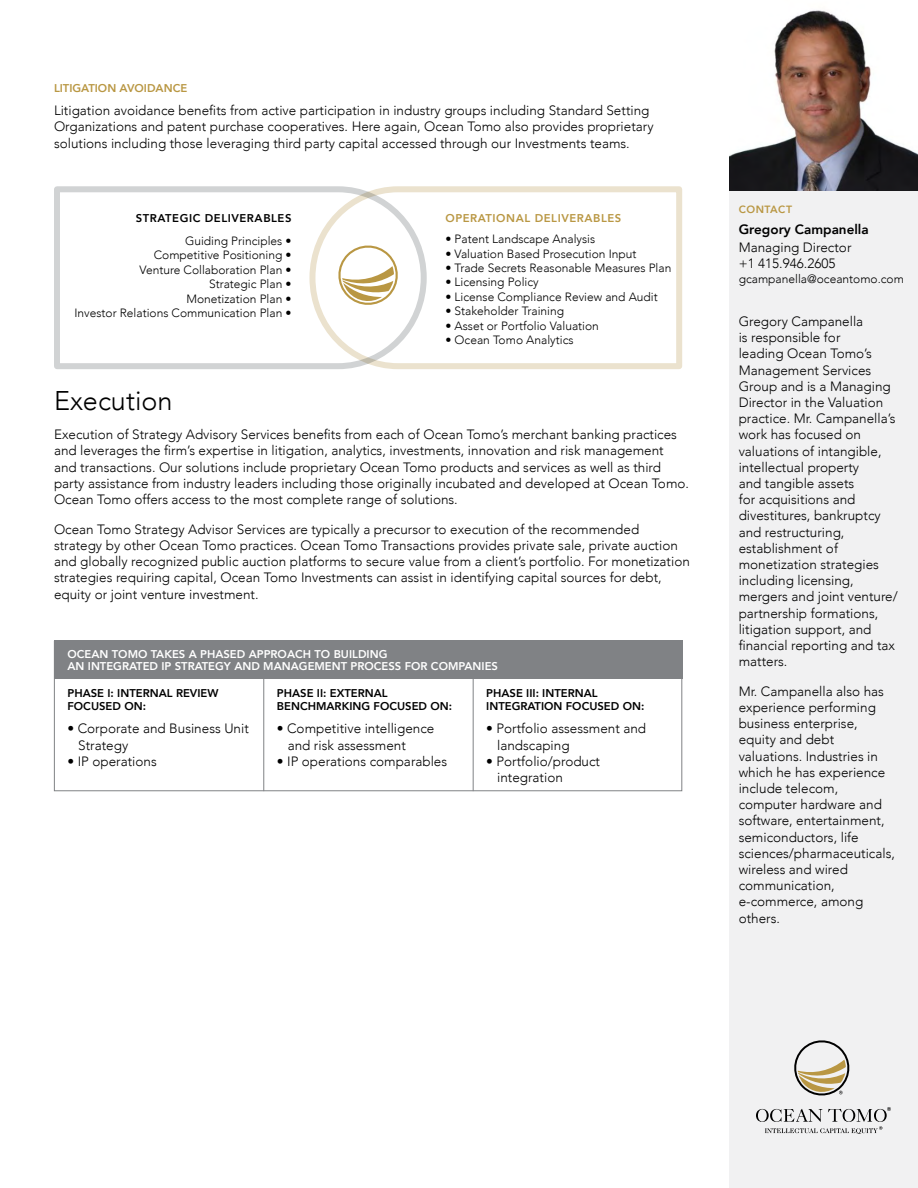
<style>
.page{position:relative;width:918px;height:1188px;background:#fff}
.page>*{position:absolute;margin:0;border:0;box-sizing:border-box;transform-origin:0 0}
.t1{font:300 27px "Avenir";color:#000}
.t2{font:300 13.5px/16.2px "Avenir";color:#000}
.t3{font:800 13.5px "Avenir";color:#000}
.t4{font:300 12px/14.4px "Avenir";color:#000;text-align:right}
.t5{font:800 11.25px/13.5px "Avenir";color:#000}
.t6{font:800 11.25px/12px "Avenir";color:#fff}
.t7{font:800 11.25px "Avenir";letter-spacing:.05em;color:#b99743}
.t8{font:800 11.25px "Avenir";letter-spacing:.05em;color:#000}
.t9{font:800 11.25px "Avenir";color:#b99743}
.t10{font:800 10.5px "Avenir";letter-spacing:.05em;color:#b99743}
</style>
<div class="page">
<div style="left:729px;top:0;width:189px;height:1188px;background:#f1f1f2"></div>
<svg style="left:756px;top:1107px;width:135px;height:27px"></svg>
<svg style="left:794px;top:1040px;width:56px;height:56px"></svg>
<svg style="left:430px;top:186px;width:252px;height:183px"></svg>
<svg style="left:54px;top:186px;width:376px;height:183px"></svg>
<svg style="left:336px;top:243px;width:65px;height:65px"></svg>
<hr style="left:263px;top:679px;width:1px;height:112px;background:#808285">
<hr style="left:473px;top:679px;width:1px;height:112px;background:#808285">
<div style="left:54px;top:641px;width:628px;height:38px;background:#808285"></div>
<img style="left:729px;top:0;width:189px;height:191px">
<p class="t9" style="left:54px;top:80px;width:135px">LITIGATION AVOIDANCE</p>
<p class="t2" style="left:54px;top:102px;width:601px">Litigation avoidance benefits from active participation in industry groups including Standard Setting<br>Organizations and patent purchase cooperatives. Here again, Ocean Tomo also provides proprietary solutions including those leveraging third party capital accessed through our Investments teams.</p>
<p class="t8" style="left:136px;top:209px;width:157px">STRATEGIC DELIVERABLES</p>
<p class="t4" style="left:74px;top:234px;width:219px">Guiding Principles •<br>Competitive Positioning •<br>Venture Collaboration Plan •<br>Strategic Plan •<br>Monetization Plan •<br>Investor Relations Communication Plan •</p>
<p class="t7" style="left:446px;top:209px;width:177px">OPERATIONAL DELIVERABLES</p>
<p class="t4" style="left:446px;top:232px;width:151px">• Patent Landscape Analysis</p>
<p class="t4" style="left:446px;top:246px;width:193px">• Valuation Based Prosecution Input</p>
<p class="t4" style="left:446px;top:261px;width:227px">• Trade Secrets Reasonable Measures Plan</p>
<p class="t4" style="left:446px;top:275px;width:95px">• Licensing Policy</p>
<p class="t4" style="left:446px;top:289px;width:214px">• License Compliance Review and Audit</p>
<p class="t4" style="left:446px;top:304px;width:120px">• Stakeholder Training</p>
<p class="t4" style="left:446px;top:318px;width:155px">• Asset or Portfolio Valuation</p>
<p class="t4" style="left:446px;top:333px;width:130px">• Ocean Tomo Analytics</p>
<h1 class="t1" style="left:54px;top:384px;width:120px">Execution</h1>
<p class="t2" style="left:54px;top:426px;width:637px">Execution of Strategy Advisory Services benefits from each of Ocean Tomo’s merchant banking practices and leverages the firm’s expertise in litigation, analytics, investments, innovation and risk management and transactions. Our solutions include proprietary Ocean Tomo products and services as well as third party assistance from industry leaders including those originally incubated and developed at Ocean Tomo.<br>Ocean Tomo offers access to the most complete range of solutions.</p>
<p class="t2" style="left:54px;top:521px;width:637px">Ocean Tomo Strategy Advisor Services are typically a precursor to execution of the recommended strategy by other Ocean Tomo practices. Ocean Tomo Transactions provides private sale, private auction and globally recognized public auction platforms to secure value from a client’s portfolio. For monetization strategies requiring capital, Ocean Tomo Investments can assist in identifying capital sources for debt, equity or joint venture investment.</p>
<p class="t6" style="left:68px;top:648px;width:432px">OCEAN TOMO TAKES A PHASED APPROACH TO BUILDING<br>AN INTEGRATED IP STRATEGY AND MANAGEMENT PROCESS FOR COMPANIES</p>
<p class="t5" style="left:68px;top:686px;width:153px">PHASE I: INTERNAL REVIEW<br>FOCUSED ON:</p>
<p class="t2" style="left:78px;top:721px;width:172px;text-indent:-11px">• Corporate and Business Unit<br>Strategy</p>
<p class="t2" style="left:68px;top:753px;width:91px">• IP operations</p>
<p class="t5" style="left:277px;top:686px;width:177px">PHASE II: EXTERNAL<br>BENCHMARKING FOCUSED ON:</p>
<p class="t2" style="left:288px;top:721px;width:148px;text-indent:-11px">• Competitive intelligence and risk assessment</p>
<p class="t2" style="left:277px;top:753px;width:172px">• IP operations comparables</p>
<p class="t5" style="left:486px;top:686px;width:160px">PHASE III: INTERNAL<br>INTEGRATION FOCUSED ON:</p>
<p class="t2" style="left:497px;top:721px;width:151px;text-indent:-11px">• Portfolio assessment and landscaping</p>
<p class="t2" style="left:497px;top:753px;width:105px;text-indent:-11px">• Portfolio/product integration</p>
<p class="t10" style="left:739px;top:201px;width:55px">CONTACT</p>
<p class="t3" style="left:739px;top:219px;width:132px">Gregory Campanella</p>
<p class="t2" style="left:739px;top:239px;width:114px">Managing Director +1 415.946.2605</p>
<p class="t4" style="left:739px;top:271px;width:167px">gcampanella@oceantomo.com</p>
<p class="t2" style="left:739px;top:313px;width:161px">Gregory Campanella<br>is responsible for<br>leading Ocean Tomo’s<br>Management Services<br>Group and is a Managing<br>Director in the Valuation practice. Mr. Campanella’s work has focused on valuations of intangible, intellectual property<br>and tangible assets<br>for acquisitions and divestitures, bankruptcy and restructuring, establishment of monetization strategies including licensing, mergers and joint venture/ partnership formations, litigation support, and financial reporting and tax matters.</p>
<p class="t2" style="left:739px;top:683px;width:158px">Mr. Campanella also has experience performing business enterprise, equity and debt valuations. Industries in which he has experience include telecom, computer hardware and software, entertainment, semiconductors, life sciences/pharmaceuticals, wireless and wired communication, e-commerce, among others.</p>
</div>
